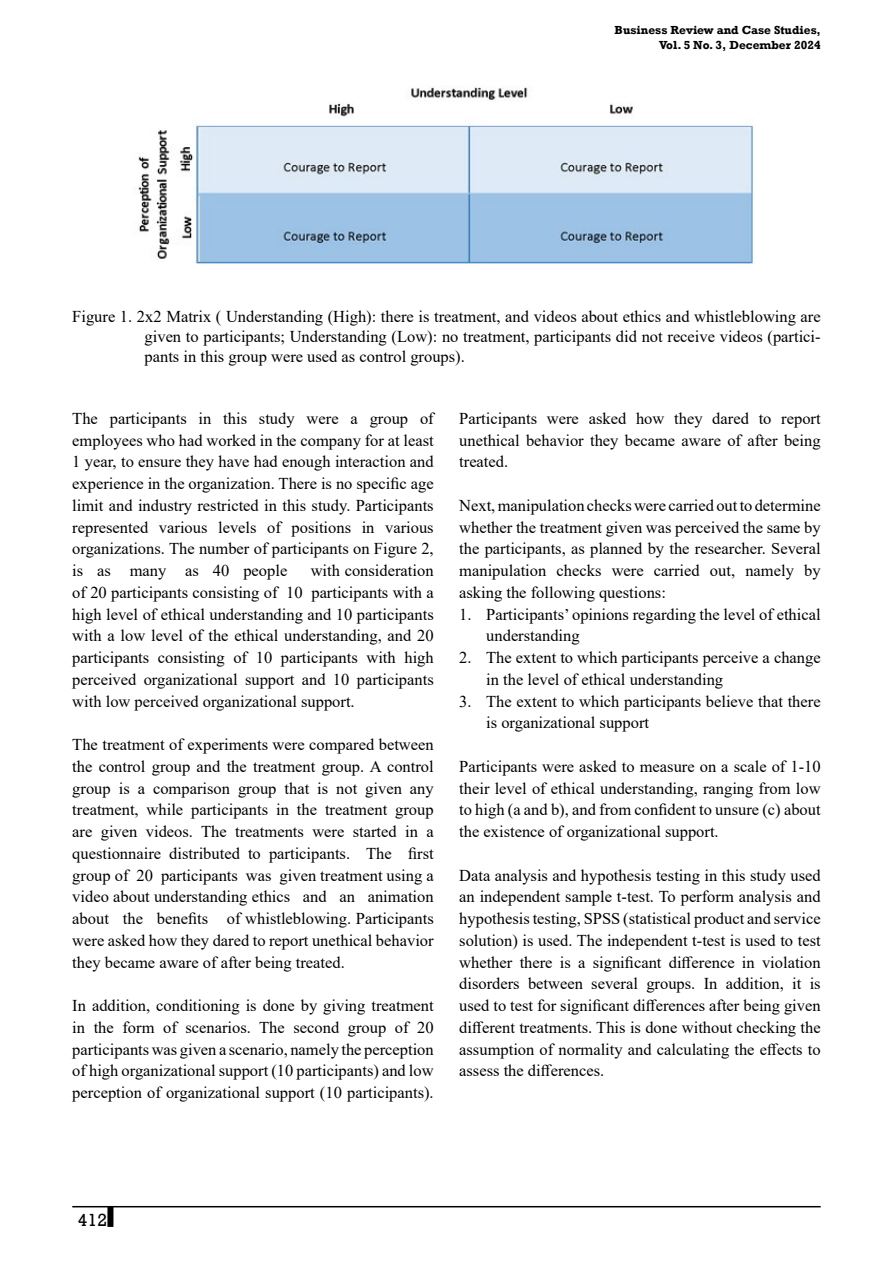
<style>
.page{position:relative;width:893px;height:1263px;background:#fff}
.page>*{position:absolute;margin:0;border:0;box-sizing:border-box;transform-origin:0 0}
.t1{font:18px "Rockwell";color:#000}
.t2{font:16.5px/21.8px "Times New Roman";color:#000;text-align:justify}
.t3{font:700 12px/15px "Rockwell";color:#000;text-align:right}
</style>
<div class="page">
<hr style="left:72px;top:1206px;width:749px;height:1px;background:#000">
<div style="left:107px;top:1207px;width:6px;height:20px;background:#000"></div>
<img style="left:138px;top:87px;width:616px;height:177px">
<p class="t3" style="left:615px;top:23px;width:208px">Business Review and Case Studies,<br>Vol. 5 No. 3, December 2024</p>
<p class="t2" style="left:145px;top:306px;width:678px;line-height:19.8px;text-indent:-72px">Figure 1. 2x2 Matrix ( Understanding (High): there is treatment, and videos about ethics and whistleblowing are given to participants; Understanding (Low): no treatment, participants did not receive videos (partici&shy;pants in this group were used as control groups).</p>
<p class="t2" style="left:72px;top:407px;width:363px">The participants in this study were a group of employees who had worked in the company for at least 1 year, to ensure they have had enough interaction and experience in the organization. There is no specific age limit and industry restricted in this study. Participants represented various levels of positions in various organizations. The number of participants on Figure 2, is as many as 40 people</p>
<p class="t2" style="left:72px;top:559px;width:363px;text-indent:238px">with consideration of 20 participants consisting of 10 participants with a high level of ethical understanding and 10 participants with a low level of the ethical understanding, and 20 participants consisting of 10 participants with high perceived organizational support and 10 participants with low perceived organizational support.</p>
<p class="t2" style="left:72px;top:733px;width:363px">The treatment of experiments were compared between the control group and the treatment group. A control group is a comparison group that is not given any treatment, while participants in the treatment group are given videos. The treatments were started in a questionnaire distributed to participants. The first group of 20 participants was given treatment using a video about understanding ethics and an animation about the benefits of whistleblowing. Participants were asked how they dared to report unethical behavior they became aware of after being treated.</p>
<p class="t2" style="left:72px;top:994px;width:363px">In addition, conditioning is done by giving treatment in the form of scenarios. The second group of 20 participants was given a scenario, namely the perception of high organizational support (10 participants) and low perception of organizational support (10 participants).</p>
<p class="t2" style="left:459px;top:407px;width:363px">Participants were asked how they dared to report unethical behavior they became aware of after being treated.</p>
<p class="t2" style="left:459px;top:494px;width:363px">Next, manipulation checks were carried out to determine whether the treatment given was perceived the same by the participants, as planned by the researcher. Several manipulation checks were carried out, namely by asking the following questions:</p>
<p class="t2" style="left:486px;top:603px;width:336px;text-indent:-27px">1. Participants’ opinions regarding the level of ethical understanding</p>
<p class="t2" style="left:486px;top:646px;width:336px;text-indent:-27px">2. The extent to which participants perceive a change in the level of ethical understanding</p>
<p class="t2" style="left:486px;top:690px;width:336px;text-indent:-27px">3. The extent to which participants believe that there is organizational support</p>
<p class="t2" style="left:459px;top:755px;width:363px">Participants were asked to measure on a scale of 1-10 their level of ethical understanding, ranging from low to high (a and b), and from confident to unsure (c) about the existence of organizational support.</p>
<p class="t2" style="left:459px;top:864px;width:363px">Data analysis and hypothesis testing in this study used an independent sample t-test. To perform analysis and hypothesis testing, SPSS (statistical product and service solution) is used. The independent t-test is used to test whether there is a significant difference in violation disorders between several groups. In addition, it is used to test for significant differences after being given different treatments. This is done without checking the assumption of normality and calculating the effects to assess the differences.</p>
<p class="t1" style="left:78px;top:1209px;width:31px">412</p>
</div>
